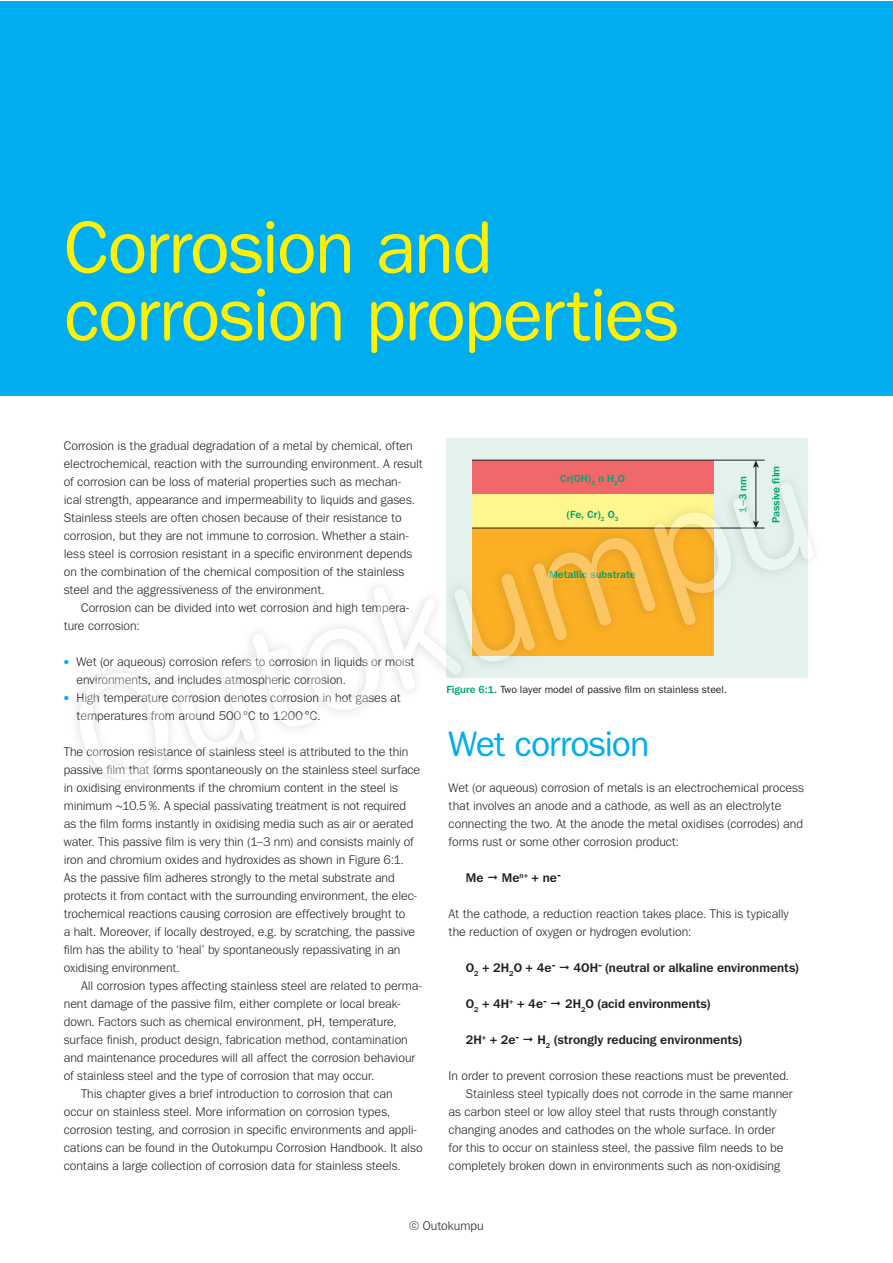
<style>
.page{position:relative;width:893px;height:1263px;background:#fff}
.page>*{position:absolute;margin:0;border:0;box-sizing:border-box;transform-origin:0 0}
.t1{font:75px/67.5px "Tee Franklin Forever Rounded";letter-spacing:-.025em;color:#fff101}
.t2{font:36px "Tee Franklin Forever Rounded";letter-spacing:-.03em;color:#00aeef}
.t3{font:300 12.75px/18px "Tee Franklin Forever";letter-spacing:-.005em;color:#231f20}
.t4{font:500 12.75px "Tee Franklin Forever";letter-spacing:.005em;color:#231f20}
.t5{font:500 10.5px "Tee Franklin Forever";color:#00a66e}
.t6{font:10.5px "Tee Franklin Forever";color:#231f20}
.s1{font-weight:500;color:#00a66e}
</style>
<div class="page">
<div style="left:0;top:1px;width:892px;height:394px;background:#00aeef"></div>
<svg style="left:446px;top:440px;width:362px;height:42px;background:#e3bebb"></svg>
<svg style="left:77px;top:482px;width:736px;height:301px"></svg>
<h1 class="t1" style="left:64px;top:214px;width:616px">Corrosion and corrosion properties</h1>
<p class="t3" style="left:64px;top:437px;width:361px">Corrosion is the gradual degradation of a metal by chemical, often electrochemical, reaction with the surrounding environment. A result of corrosion can be loss of material properties such as mechan-<br>ical strength, appearance and impermeability to liquids and gases.<br>Stainless steels are often chosen because of their resistance to corrosion, but they are not immune to corrosion. Whether a stain&shy;less steel is corrosion resistant in a specific environment depends on the combination of the chemical composition of the stainless steel and the aggressiveness of the environment.</p>
<p class="t3" style="left:64px;top:599px;width:347px;text-indent:17px">Corrosion can be divided into wet corrosion and high tempera&shy;ture corrosion:</p>
<p class="t3" style="left:77px;top:653px;width:339px">Wet (or aqueous) corrosion refers to corrosion in liquids or moist environments, and includes atmospheric corrosion.<br>High temperature corrosion denotes corrosion in hot gases at temperatures from around 500°C to 1200°C.</p>
<p class="t3" style="left:64px;top:743px;width:358px">The corrosion resistance of stainless steel is attributed to the thin passive film that forms spontaneously on the stainless steel surface in oxidising environments if the chromium content in the steel is minimum ~10.5%. A special passivating treatment is not required as the film forms instantly in oxidising media such as air or aerated water. This passive film is very thin (1–3 nm) and consists mainly of iron and chromium oxides and hydroxides as shown in Figure 6:1.<br>As the passive film adheres strongly to the metal substrate and protects it from contact with the surrounding environment, the elec&shy;trochemical reactions causing corrosion are effectively brought to<br>a halt. Moreover, if locally destroyed, e.g. by scratching, the passive film has the ability to ‘heal’ by spontaneously repassivating in an oxidising environment.</p>
<p class="t3" style="left:81px;top:977px;width:342px">All corrosion types affecting stainless steel are related to perma-</p>
<p class="t3" style="left:64px;top:995px;width:338px">nent damage of the passive film, either complete or local break-</p>
<p class="t3" style="left:64px;top:1013px;width:334px">down. Factors such as chemical environment, pH, temperature,</p>
<p class="t3" style="left:64px;top:1031px;width:346px">surface finish, product design, fabrication method, contamination</p>
<p class="t3" style="left:64px;top:1049px;width:353px">and maintenance procedures will all affect the corrosion behaviour</p>
<p class="t3" style="left:64px;top:1067px;width:312px">of stainless steel and the type of corrosion that may occur.</p>
<p class="t3" style="left:81px;top:1085px;width:313px">This chapter gives a brief introduction to corrosion that can</p>
<p class="t3" style="left:64px;top:1103px;width:328px">occur on stainless steel. More information on corrosion types,</p>
<p class="t3" style="left:64px;top:1121px;width:355px">corrosion testing, and corrosion in specific environments and appli-</p>
<p class="t3" style="left:64px;top:1139px;width:360px">cations can be found in the Outokumpu Corrosion Handbook. It also</p>
<p class="t3" style="left:64px;top:1157px;width:338px">contains a large collection of corrosion data for stainless steels.</p>
<p class="t5" style="left:560px;top:472px;width:66px">Cr(OH)<sub>3</sub> n H<sub>2</sub>O</p>
<p class="t5" style="left:567px;top:508px;width:53px">(Fe, Cr)<sub>2</sub> O<sub>3</sub></p>
<p class="t5" style="left:549px;top:569px;width:88px">Metallic substrate</p>
<p class="t5" style="left:737px;top:513px;width:38px;rotate:-90deg">1−3 nm</p>
<p class="t5" style="left:770px;top:523px;width:59px;rotate:-90deg">Passive film</p>
<p class="t6" style="left:446px;top:683px;width:282px"><span class="s1">Figure 6:1.</span> Two layer model of passive film on stainless steel.</p>
<h2 class="t2" style="left:449px;top:723px;width:202px">Wet corrosion</h2>
<p class="t3" style="left:449px;top:779px;width:357px">Wet (or aqueous) corrosion of metals is an electrochemical process that involves an anode and a cathode, as well as an electrolyte connecting the two. At the anode the metal oxidises (corrodes) and forms rust or some other corrosion product:</p>
<p class="t4" style="left:466px;top:870px;width:19px">Me</p>
<p class="t4" style="left:502px;top:870px;width:60px">Me<sup>n+</sup> + ne-</p>
<p class="t3" style="left:449px;top:905px;width:342px">At the cathode, a reduction reaction takes place. This is typically the reduction of oxygen or hydrogen evolution:</p>
<p class="t4" style="left:466px;top:960px;width:91px">O<sub>2</sub> + 2H<sub>2</sub>O + 4e-</p>
<p class="t4" style="left:573px;top:960px;width:227px">4OH- (neutral or alkaline environments)</p>
<p class="t4" style="left:466px;top:996px;width:82px">O<sub>2</sub> + 4H<sup>+</sup> + 4e-</p>
<p class="t4" style="left:565px;top:996px;width:147px">2H<sub>2</sub>O (acid environments)</p>
<p class="t4" style="left:466px;top:1032px;width:55px">2H<sup>+</sup> + 2e-</p>
<p class="t4" style="left:537px;top:1032px;width:206px">H<sub>2</sub> (strongly reducing environments)</p>
<p class="t3" style="left:449px;top:1067px;width:342px">In order to prevent corrosion these reactions must be prevented.</p>
<p class="t3" style="left:466px;top:1085px;width:328px">Stainless steel typically does not corrode in the same manner</p>
<p class="t3" style="left:449px;top:1103px;width:330px">as carbon steel or low alloy steel that rusts through constantly</p>
<p class="t3" style="left:449px;top:1121px;width:328px">changing anodes and cathodes on the whole surface. In order</p>
<p class="t3" style="left:449px;top:1139px;width:336px">for this to occur on stainless steel, the passive film needs to be</p>
<p class="t3" style="left:449px;top:1157px;width:333px">completely broken down in environments such as non-oxidising</p>
<p class="t3" style="left:409px;top:1216px;width:76px">© Outokumpu</p>
</div>
